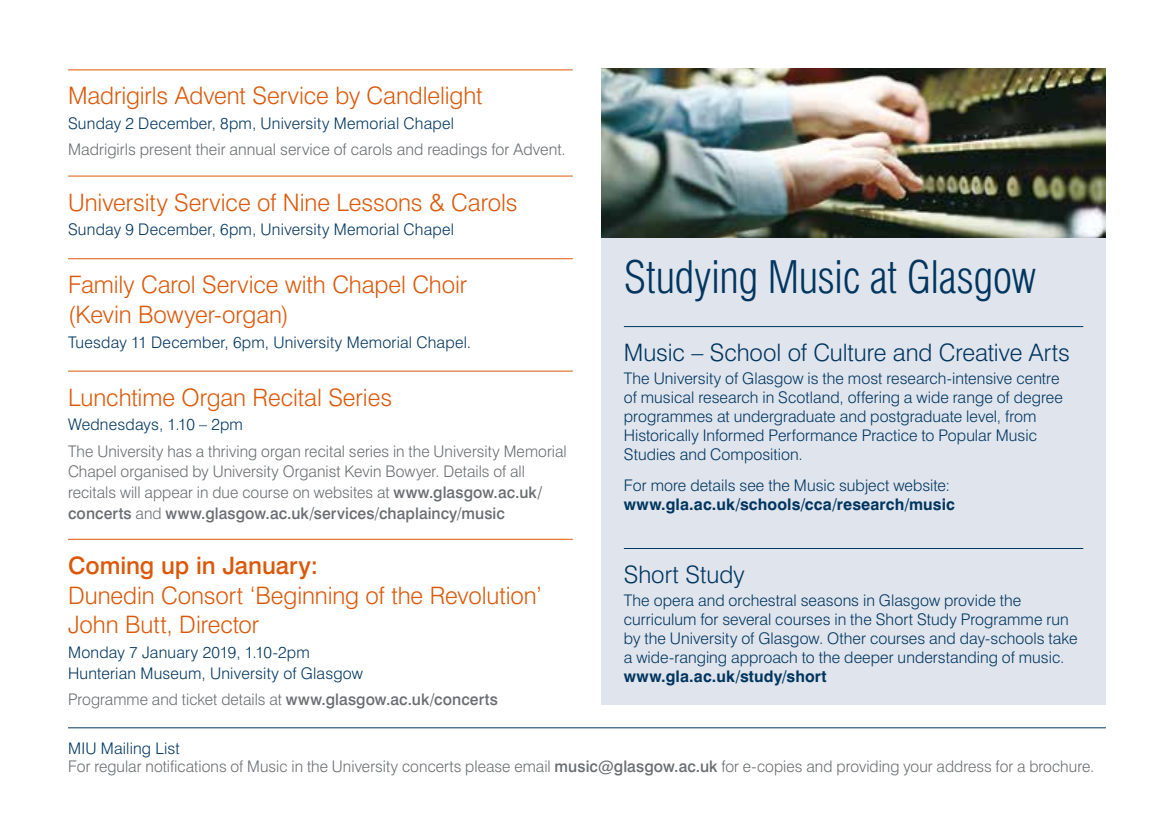
<style>
.page{position:relative;width:1174px;height:840px;background:#fff}
.page>*{position:absolute;margin:0;border:0;box-sizing:border-box;transform-origin:0 0}
.t1{font:300 condensed 44px "Swiss 721 BT";letter-spacing:-.015em;color:#00365f}
.t2{font:300 24px/29.6px "Swiss 721 BT";letter-spacing:-.005em;color:#dc5809}
.t3{font:300 24px "Swiss 721 BT";letter-spacing:-.005em;color:#00365f}
.t4{font:500 24px "Swiss 721 BT";letter-spacing:-.005em;color:#dc5809}
.t5{font:300 16px/19px "Swiss 721 BT";letter-spacing:.005em;color:#00365f}
.t6{font:300 16px/20.6px "Swiss 721 BT";color:#6a6d71}
.t7{font:700 16px "Swiss 721 BT";letter-spacing:.005em;color:#00365f}
.s1{font-weight:500}
.s2{color:#00365f}
</style>
<div class="page">
<hr style="left:68px;top:69px;width:505px;height:1px;background:#dc5809">
<hr style="left:68px;top:175px;width:505px;height:1px;background:#dc5809">
<hr style="left:68px;top:258px;width:505px;height:1px;background:#dc5809">
<hr style="left:68px;top:370px;width:505px;height:1px;background:#dc5809">
<hr style="left:68px;top:538px;width:505px;height:1px;background:#dc5809">
<hr style="left:68px;top:727px;width:1038px;height:1px;background:#00365f">
<div style="left:601px;top:237px;width:505px;height:467px;background:#e0e4ed"></div>
<hr style="left:624px;top:326px;width:459px;height:1px;background:#00365f">
<hr style="left:624px;top:547px;width:459px;height:1px;background:#00365f">
<img style="left:601px;top:68px;width:505px;height:169px">
<h2 class="t2" style="left:68px;top:81px;width:416px">Madrigirls Advent Service by Candlelight</h2>
<p class="t5" style="left:68px;top:114px;width:387px">Sunday 2 December, 8pm, University Memorial Chapel</p>
<p class="t6" style="left:68px;top:139px;width:499px">Madrigirls present their annual service of carols and readings for Advent.</p>
<h2 class="t2" style="left:68px;top:187px;width:451px">University Service of Nine Lessons &amp; Carols</h2>
<p class="t5" style="left:68px;top:220px;width:387px">Sunday 9 December, 6pm, University Memorial Chapel</p>
<h2 class="t2" style="left:68px;top:269px;width:401px">Family Carol Service with Chapel Choir (Kevin Bowyer-organ)</h2>
<p class="t5" style="left:68px;top:332px;width:404px">Tuesday 11 December, 6pm, University Memorial Chapel.</p>
<h2 class="t2" style="left:68px;top:382px;width:325px">Lunchtime Organ Recital Series</h2>
<p class="t5" style="left:68px;top:414px;width:176px">Wednesdays, 1.10 – 2pm</p>
<p class="t6" style="left:68px;top:440px;width:500px">The University has a thriving organ recital series in the University Memorial Chapel organised by University Organist Kevin Bowyer. Details of all recitals will appear in due course on websites at <span class="s1">www.glasgow.ac.uk/ concerts</span> and <span class="s1">www.glasgow.ac.uk/services/chaplaincy/music</span></p>
<h2 class="t4" style="left:68px;top:550px;width:251px">Coming up in January:</h2>
<h2 class="t2" style="left:68px;top:579px;width:475px">Dunedin Consort ‘Beginning of the Revolution’<br>John Butt, Director</h2>
<p class="t5" style="left:68px;top:641px;width:296px;line-height:20.6px">Monday 7 January 2019, 1.10-2pm<br>Hunterian Museum, University of Glasgow</p>
<p class="t6" style="left:68px;top:688px;width:431px">Programme and ticket details at <span class="s1">www.glasgow.ac.uk/concerts</span></p>
<p class="t6" style="left:68px;top:738px;width:1027px;line-height:18px"><span class="s2">MIU Mailing List<br></span>For regular notifications of Music in the University concerts please email <span class="s1">music@glasgow.ac.uk</span> for e-copies and providing your address for a brochure.</p>
<h1 class="t1" style="left:624px;top:251px;width:414px">Studying Music at Glasgow</h1>
<h2 class="t3" style="left:624px;top:338px;width:447px">Music – School of Culture and Creative Arts</h2>
<p class="t5" style="left:624px;top:368px;width:440px">The University of Glasgow is the most research-intensive centre of musical research in Scotland, offering a wide range of degree programmes at undergraduate and postgraduate level, from Historically Informed Performance Practice to Popular Music Studies and Composition.</p>
<p class="t5" style="left:624px;top:475px;width:328px">For more details see the Music subject website:</p>
<p class="t7" style="left:624px;top:494px;width:333px">www.gla.ac.uk/schools/cca/research/music</p>
<h2 class="t3" style="left:624px;top:559px;width:122px">Short Study</h2>
<p class="t5" style="left:624px;top:590px;width:455px">The opera and orchestral seasons in Glasgow provide the curriculum for several courses in the Short Study Programme run by the University of Glasgow. Other courses and day-schools take a wide-ranging approach to the deeper understanding of music.</p>
<p class="t7" style="left:624px;top:666px;width:204px">www.gla.ac.uk/study/short</p>
</div>
